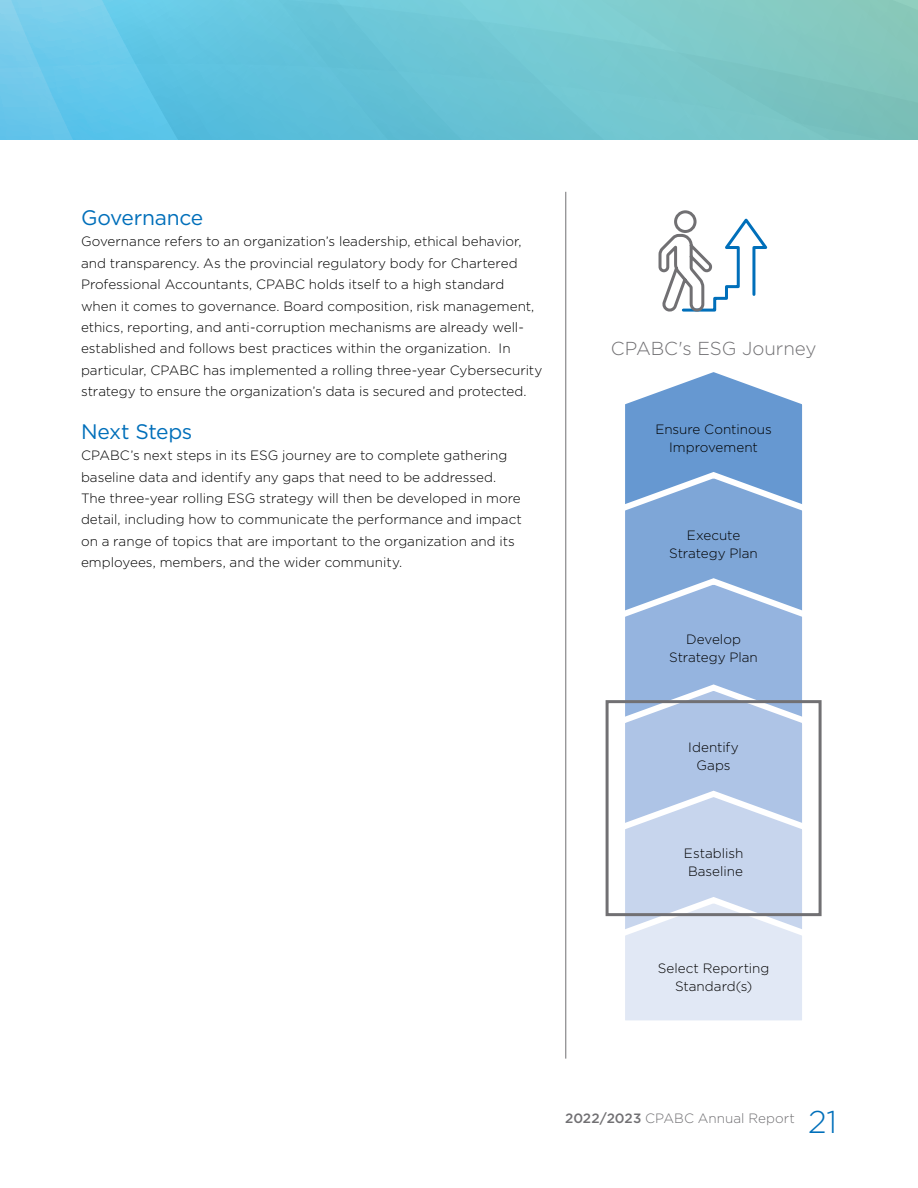
<style>
.page{position:relative;width:918px;height:1188px;background:#fff}
.page>*{position:absolute;margin:0;border:0;box-sizing:border-box;transform-origin:0 0}
.t1{font:300 31.5px "Gotham";color:#006fba}
.Subhead{font:21px "Gotham";letter-spacing:-.015em;color:#006fba}
.Sidebar_Sans_Body{font:300 18.75px "Gotham";letter-spacing:-.005em;color:#717073}
.Body{font:300 13.5px/21.3px "Gotham";color:#000;text-align:center}
.t2{font:300 13.5px "Gotham";letter-spacing:.005em;color:#717073}
.s1{font-weight:500}
</style>
<div class="page">
<svg style="left:0;top:0;width:918px;height:140px;background:#6fc5d4"></svg>
<hr style="left:565px;top:192px;width:1px;height:867px;background:#717073">
<svg style="left:616px;top:372px;width:195px;height:649px"></svg>
<svg style="left:658px;top:210px;width:110px;height:102px"></svg>
<div style="left:606px;top:700px;width:216px;height:216px;border:3px solid #717073"></div>
<p class="Subhead" style="left:81px;top:204px;width:124px">Governance</p>
<p class="Body" style="left:81px;top:231px;width:463px;text-align:left">Governance refers to an organization’s leadership, ethical behavior, and transparency. As the provincial regulatory body for Chartered Professional Accountants, CPABC holds itself to a high standard when it comes to governance. Board composition, risk management, ethics, reporting, and anti-corruption mechanisms are already well&shy;established and follows best practices within the organization. In particular, CPABC has implemented a rolling three-year Cybersecurity strategy to ensure the organization’s data is secured and protected.</p>
<p class="Subhead" style="left:81px;top:418px;width:113px">Next Steps</p>
<p class="Body" style="left:81px;top:444px;width:442px;text-align:left">CPABC’s next steps in its ESG journey are to complete gathering baseline data and identify any gaps that need to be addressed.<br>The three-year rolling ESG strategy will then be developed in more detail, including how to communicate the performance and impact on a range of topics that are important to the organization and its employees, members, and the wider community.</p>
<p class="Sidebar_Sans_Body" style="left:611px;top:336px;width:207px">CPABC's ESG Journey</p>
<p class="Body" style="left:655px;top:420px;width:118px;line-height:18px">Ensure Continous<br>Improvement</p>
<p class="Body" style="left:669px;top:525px;width:90px;line-height:18px">Execute<br>Strategy Plan</p>
<p class="Body" style="left:669px;top:629px;width:90px;line-height:18px">Develop<br>Strategy Plan</p>
<p class="Body" style="left:688px;top:738px;width:52px;line-height:18px">Identify<br>Gaps</p>
<p class="Body" style="left:684px;top:844px;width:61px;line-height:18px">Establish<br>Baseline</p>
<p class="Body" style="left:658px;top:959px;width:113px;line-height:18px">Select Reporting<br>Standard(s)</p>
<p class="t2" style="left:565px;top:1109px;width:231px"><span class="s1">2022/2023</span> CPABC Annual Report</p>
<h1 class="t1" style="left:808px;top:1102px;width:30px">21</h1>
</div>
